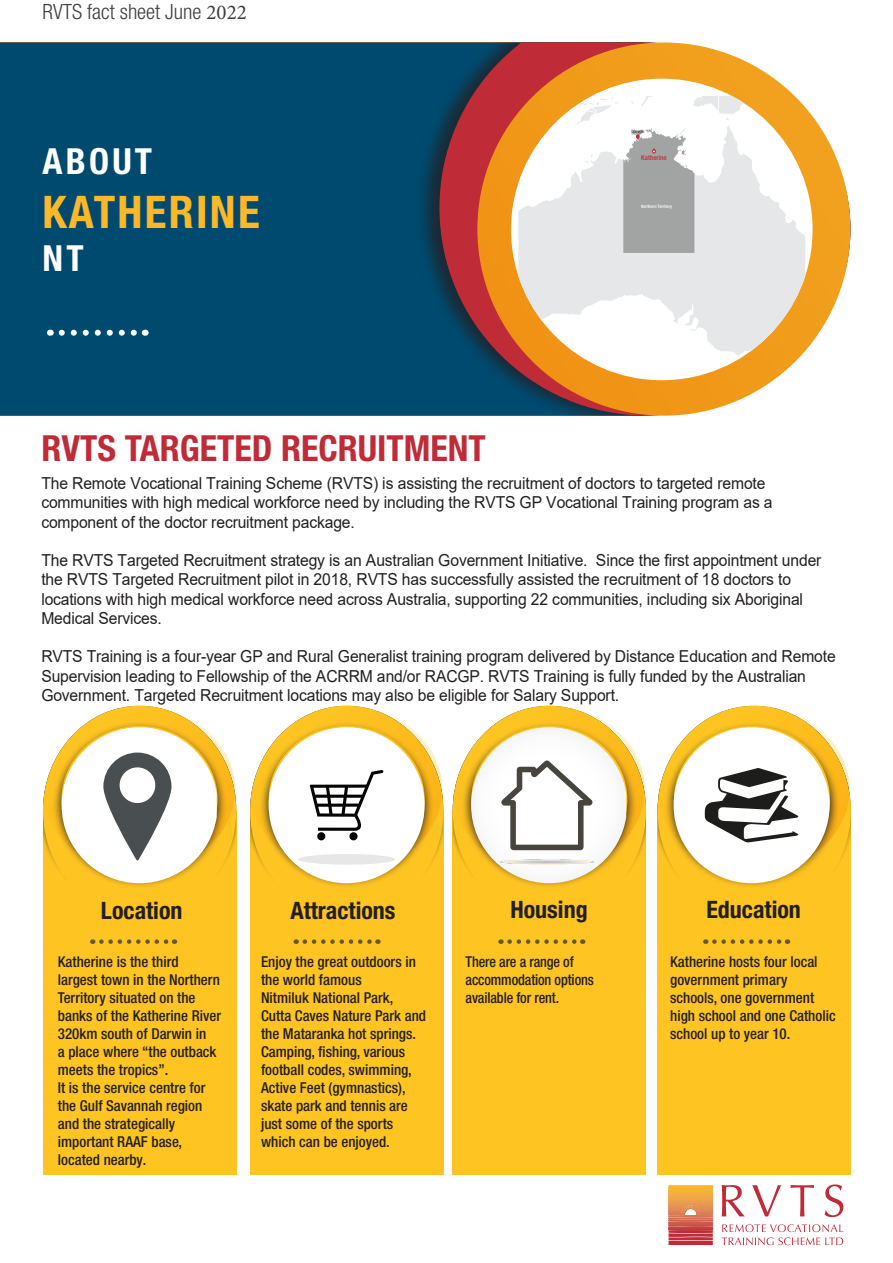
<style>
.page{position:relative;width:893px;height:1263px;background:#fff}
.page>*{position:absolute;margin:0;border:0;box-sizing:border-box;transform-origin:0 0}
.Slogan_3{font:700 condensed 45px "Helvetica Neue LT Pro";letter-spacing:.05em;color:#fcb828}
.t1{font:700 condensed 36px "Helvetica Neue LT Pro";color:#bf2b37}
.Slogan{font:700 condensed 36px "Helvetica Neue LT Pro";letter-spacing:.09em;color:#fff}
.Subtitle{font:700 condensed 24px "Helvetica Neue LT Pro";color:#231f20}
.t2{font:300 condensed 21px "Helvetica Neue LT Pro";color:#3e3e3f}
.t3{font:16.5px/19.2px "Arial";letter-spacing:-.01em;color:#231f20;scale:.95 1}
.Text_2{font:500 condensed 15px/18px "Helvetica Neue LT Pro";color:#231f20}
.Text_2-2{font:500 condensed 15px/18px "Helvetica Neue LT Pro";color:#231f20;scale:.95 1}
.t4{font:500 condensed 6.9px "Helvetica Neue LT Pro";letter-spacing:.005em;color:#bf2b37}
.t5{font:500 condensed 4.5px "Helvetica Neue LT Pro";color:#fff}
.t6{font:500 condensed 4.5px "Helvetica Neue LT Pro";letter-spacing:.02em;color:#3e3e3f}
.s1{font-family:"Minion Pro";font-weight:400;font-stretch:normal}
</style>
<div class="page">
<div style="left:43px;top:911px;width:193px;height:263px;background:#fec422"></div>
<div style="left:43px;top:706px;width:193px;height:205px;background:#231f20;opacity:.75"></div>
<div style="left:43px;top:706px;width:193px;height:210px;background:#fec422;border-radius:50%"></div>
<svg style="left:43px;top:706px;width:192px;height:166px"></svg>
<div style="left:52px;top:721px;width:175px;height:167px;background:#231f20;opacity:.8"></div>
<div style="left:250px;top:911px;width:193px;height:263px;background:#fec422"></div>
<div style="left:250px;top:706px;width:193px;height:205px;background:#231f20;opacity:.75"></div>
<div style="left:250px;top:706px;width:193px;height:210px;background:#fec422;border-radius:50%"></div>
<svg style="left:250px;top:706px;width:192px;height:166px"></svg>
<div style="left:259px;top:721px;width:175px;height:167px;background:#231f20;opacity:.8"></div>
<div style="left:453px;top:911px;width:193px;height:263px;background:#fec422"></div>
<div style="left:453px;top:706px;width:193px;height:205px;background:#231f20;opacity:.75"></div>
<div style="left:453px;top:706px;width:193px;height:210px;background:#fec422;border-radius:50%"></div>
<svg style="left:453px;top:706px;width:192px;height:166px"></svg>
<div style="left:461px;top:721px;width:176px;height:167px;background:#231f20;opacity:.8"></div>
<div style="left:657px;top:911px;width:194px;height:263px;background:#fec422"></div>
<div style="left:657px;top:706px;width:194px;height:205px;background:#231f20;opacity:.75"></div>
<div style="left:657px;top:706px;width:194px;height:210px;background:#fec422;border-radius:50%"></div>
<svg style="left:657px;top:706px;width:193px;height:166px"></svg>
<div style="left:664px;top:721px;width:175px;height:167px;background:#231f20;opacity:.8"></div>
<svg style="left:101px;top:939px;width:74px;height:5px"></svg>
<svg style="left:305px;top:939px;width:73px;height:5px"></svg>
<svg style="left:510px;top:939px;width:73px;height:5px"></svg>
<svg style="left:714px;top:939px;width:74px;height:5px"></svg>
<div style="left:674px;top:727px;width:156px;height:156px;background:#fff;border-radius:78px"></div>
<svg style="left:705px;top:768px;width:94px;height:74px"></svg>
<svg style="left:471px;top:727px;width:155px;height:156px;background:#ede2c4"></svg>
<div style="left:269px;top:727px;width:156px;height:156px;background:#fff;border-radius:77px"></div>
<div style="left:298px;top:854px;width:97px;height:11px;background:#e6e7e6;border-radius:50%"></div>
<svg style="left:309px;top:770px;width:75px;height:61px"></svg>
<div style="left:349px;top:832px;width:9px;height:8px;background:#040503;border-radius:50%"></div>
<div style="left:317px;top:832px;width:8px;height:8px;background:#040503;border-radius:50%"></div>
<svg style="left:62px;top:727px;width:155px;height:156px;background:#e0d5b8"></svg>
<div style="left:0;top:43px;width:415px;height:373px;background:#004a70"></div>
<div style="left:415px;top:43px;width:435px;height:373px;background:#231f20;opacity:.75"></div>
<svg style="left:439px;top:43px;width:411px;height:373px"></svg>
<div style="left:477px;top:43px;width:373px;height:373px;background:#f19a1a;border-radius:50%"></div>
<svg style="left:62px;top:330px;width:77px;height:6px"></svg>
<div style="left:511px;top:79px;width:301px;height:301px;background:#fff;border-radius:50%"></div>
<svg style="left:518px;top:96px;width:1px;height:14px"></svg>
<svg style="left:518px;top:156px;width:287px;height:201px;fill:#e6e7e9"></svg>
<svg style="left:530px;top:96px;width:270px;height:157px"></svg>
<svg style="left:722px;top:1185px;width:23px;height:31px"></svg>
<svg style="left:752px;top:1185px;width:29px;height:31px"></svg>
<svg style="left:790px;top:1185px;width:24px;height:31px"></svg>
<svg style="left:825px;top:1184px;width:18px;height:33px"></svg>
<svg style="left:721px;top:1224px;width:122px;height:21px"></svg>
<svg style="left:668px;top:1185px;width:1px;height:60px"></svg>
<hr style="left:669px;top:1229px;width:44px;height:1px;background:#c23b3c">
<hr style="left:669px;top:1228px;width:44px;height:1px;background:#c4403e">
<hr style="left:669px;top:1227px;width:44px;height:1px;background:#c54642">
<hr style="left:669px;top:1217px;width:44px;height:1px;background:#d57253">
<hr style="left:669px;top:1216px;width:44px;height:1px;background:#d77554">
<svg style="left:669px;top:1230px;width:44px;height:15px"></svg>
<hr style="left:669px;top:1226px;width:44px;height:1px;background:#c74b44">
<hr style="left:669px;top:1225px;width:44px;height:1px;background:#c95045">
<hr style="left:669px;top:1224px;width:44px;height:1px;background:#ca5647">
<hr style="left:669px;top:1223px;width:44px;height:1px;background:#cc5a4a">
<hr style="left:669px;top:1222px;width:44px;height:1px;background:#ce5f4c">
<hr style="left:669px;top:1215px;width:44px;height:1px;background:#d87855">
<hr style="left:669px;top:1214px;width:44px;height:1px;background:#da7c55">
<hr style="left:669px;top:1213px;width:44px;height:1px;background:#db7f55">
<hr style="left:669px;top:1212px;width:44px;height:1px;background:#dd8256">
<hr style="left:669px;top:1211px;width:44px;height:1px;background:#de8656">
<hr style="left:669px;top:1210px;width:44px;height:1px;background:#df8856">
<hr style="left:669px;top:1209px;width:44px;height:1px;background:#e18b56">
<hr style="left:669px;top:1208px;width:44px;height:1px;background:#e28e55">
<hr style="left:669px;top:1207px;width:44px;height:1px;background:#e49054">
<hr style="left:669px;top:1206px;width:44px;height:1px;background:#e69353">
<hr style="left:669px;top:1205px;width:44px;height:1px;background:#e79553">
<hr style="left:669px;top:1204px;width:44px;height:1px;background:#e89853">
<hr style="left:669px;top:1203px;width:44px;height:1px;background:#ea9b51">
<hr style="left:669px;top:1202px;width:44px;height:1px;background:#eb9d50">
<hr style="left:669px;top:1201px;width:44px;height:1px;background:#ec9f4e">
<hr style="left:669px;top:1200px;width:44px;height:1px;background:#eea14c">
<hr style="left:669px;top:1199px;width:44px;height:1px;background:#efa34b">
<hr style="left:669px;top:1198px;width:44px;height:1px;background:#f0a648">
<hr style="left:669px;top:1197px;width:44px;height:1px;background:#f1a846">
<hr style="left:669px;top:1196px;width:44px;height:1px;background:#f3a944">
<hr style="left:669px;top:1195px;width:44px;height:1px;background:#f4ab42">
<hr style="left:669px;top:1194px;width:44px;height:1px;background:#f5ad40">
<hr style="left:669px;top:1193px;width:44px;height:1px;background:#f6ae3e">
<hr style="left:669px;top:1192px;width:44px;height:1px;background:#f7b13b">
<hr style="left:669px;top:1191px;width:44px;height:1px;background:#f8b239">
<hr style="left:669px;top:1190px;width:44px;height:1px;background:#f9b337">
<hr style="left:669px;top:1189px;width:44px;height:1px;background:#fab434">
<hr style="left:669px;top:1188px;width:44px;height:1px;background:#fbb533">
<hr style="left:669px;top:1187px;width:44px;height:1px;background:#fab62d">
<hr style="left:669px;top:1186px;width:44px;height:1px;background:#fbb72a">
<hr style="left:669px;top:1185px;width:44px;height:1px;background:#fcb829">
<hr style="left:669px;top:1221px;width:44px;height:1px;background:#cf624d">
<hr style="left:669px;top:1220px;width:44px;height:1px;background:#d1674f">
<hr style="left:669px;top:1219px;width:44px;height:1px;background:#d26b51">
<hr style="left:669px;top:1218px;width:44px;height:1px;background:#d46f52">
<p class="t2" style="left:43px;top:0;width:206px">RVTS fact sheet June <span class="s1">2022</span></p>
<p class="Slogan" style="left:43px;top:139px;width:111px">ABOUT</p>
<p class="Slogan_3" style="left:43px;top:185px;width:219px">KATHERINE</p>
<p class="Slogan" style="left:43px;top:236px;width:43px">NT</p>
<p class="t6" style="left:631px;top:129px;width:14px">Darwin</p>
<p class="t4" style="left:641px;top:154px;width:27px">Katherine</p>
<p class="t5" style="left:641px;top:204px;width:32px">Northern Territory</p>
<p class="t1" style="left:41px;top:426px;width:446px">RVTS TARGETED RECRUITMENT</p>
<p class="t3" style="left:41px;top:474px;width:771px">The Remote Vocational Training Scheme (RVTS) is assisting the recruitment of doctors to targeted remote communities with high medical workforce need by including the RVTS GP Vocational Training program as a component of the doctor recruitment package.</p>
<p class="t3" style="left:41px;top:551px;width:823px">The RVTS Targeted Recruitment strategy is an Australian Government Initiative. Since the first appointment under the RVTS Targeted Recruitment pilot in 2018, RVTS has successfully assisted the recruitment of 18 doctors to locations with high medical workforce need across Australia, supporting 22 communities, including six Aboriginal Medical Services.</p>
<p class="t3" style="left:41px;top:647px;width:838px">RVTS Training is a four-year GP and Rural Generalist training program delivered by Distance Education and Remote<br>Supervision leading to Fellowship of the ACRRM and/or RACGP. RVTS Training is fully funded by the Australian<br>Government. Targeted Recruitment locations may also be eligible for Salary Support.</p>
<p class="Subtitle" style="left:101px;top:896px;width:83px">Location</p>
<p class="Text_2" style="left:58px;top:952px;width:165px">Katherine is the third largest town in the Northern<br>Territory situated on the banks of the Katherine River<br>320km south of Darwin in<br>a place where “the outback meets the tropics”.<br>It is the service centre for the Gulf Savannah region and the strategically important RAAF base, located nearby.</p>
<p class="Subtitle" style="left:290px;top:896px;width:107px">Attractions</p>
<p class="Text_2" style="left:261px;top:952px;width:167px">Enjoy the great outdoors in the world famous<br>Nitmiluk National Park,<br>Cutta Caves Nature Park and the Mataranka hot springs.<br>Camping, fishing, various football codes, swimming,<br>Active Feet (gymnastics), skate park and tennis are just some of the sports which can be enjoyed.</p>
<p class="Subtitle" style="left:510px;top:895px;width:79px">Housing</p>
<p class="Text_2-2" style="left:466px;top:952px;width:137px">There are a range of accommodation options available for rent.</p>
<p class="Subtitle" style="left:706px;top:895px;width:96px">Education</p>
<p class="Text_2" style="left:670px;top:952px;width:167px">Katherine hosts four local government primary schools, one government high school and one Catholic school up to year 10.</p>
</div>
